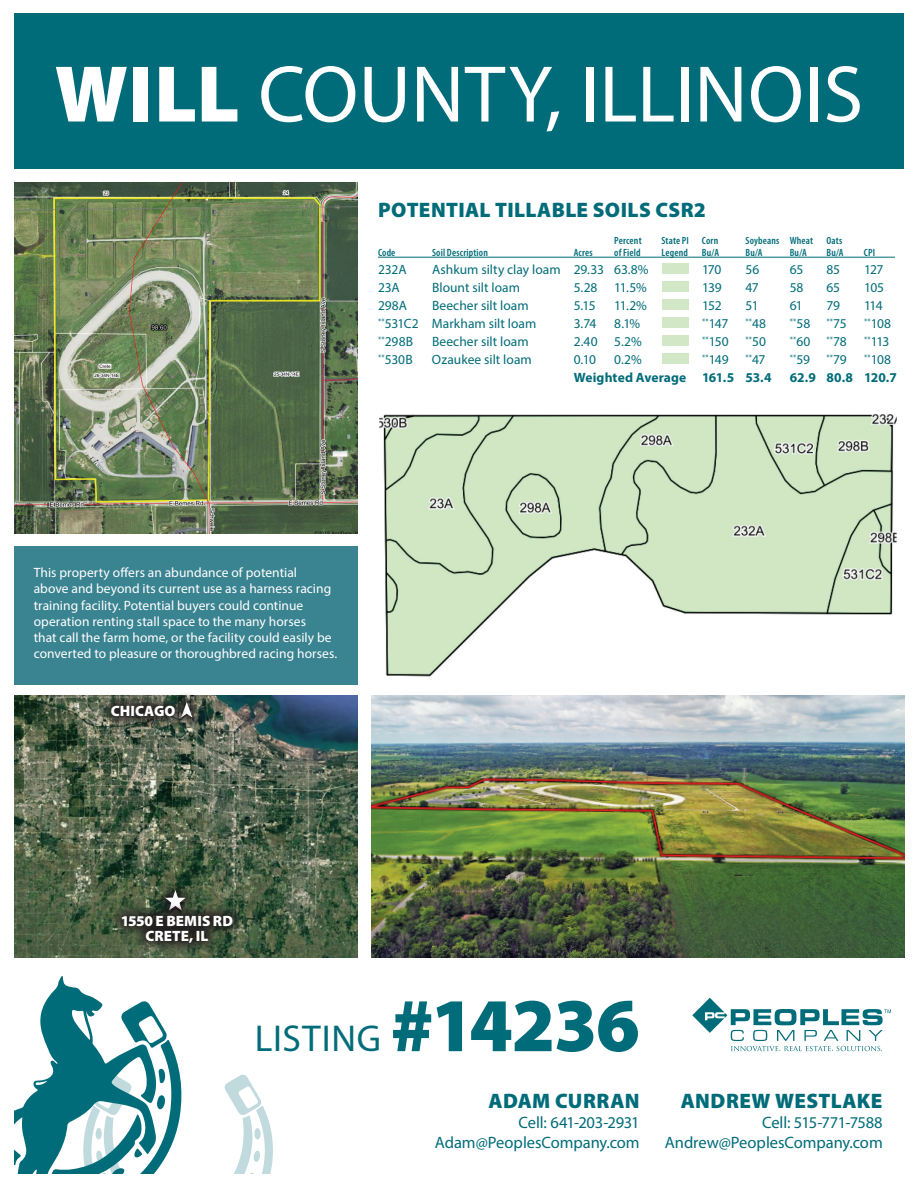
<style>
.page{position:relative;width:918px;height:1188px;background:#fff}
.page>*{position:absolute;margin:0;border:0;box-sizing:border-box;transform-origin:0 0}
.t1{font:81px "Myriad Pro";color:#fff}
.t2{font:37.5px "Myriad Pro";letter-spacing:.02em;color:#006c79}
.t3{font:900 21px "Myriad Pro";letter-spacing:.015em;color:#006c79}
.t4{font:16.5px "Myriad Pro";letter-spacing:-.005em;color:#006c79}
.t5{font:900 15px "Myriad Pro";letter-spacing:.005em;color:#fff}
.t6{font:13.5px/16.2px "Myriad Pro";letter-spacing:.005em;color:#fff}
.t7{font:13.5px "Myriad Pro";color:#006c79}
.t8{font:700 13.5px "Myriad Pro";letter-spacing:.005em;color:#006c79}
.t9{font:600 condensed 10.5px "Myriad Pro";letter-spacing:.02em;color:#006c79}
.t10{font:7.8px "Myriad Pro";color:#006c79}
.s1{font-weight:900}
.s2{font-size:13.5px}
.s3{font-weight:900;font-size:76.5px}
</style>
<div class="page">
<div style="left:14px;top:14px;width:890px;height:155px;background:#006c79"></div>
<img style="left:14px;top:182px;width:344px;height:351px">
<img style="left:379px;top:414px;width:518px;height:263px">
<hr style="left:378px;top:257px;width:517px;height:1px;background:#006c79">
<div style="left:662px;top:264px;width:27px;height:10px;background:#d1e7c5"></div>
<div style="left:662px;top:281px;width:27px;height:11px;background:#d1e7c5"></div>
<div style="left:662px;top:317px;width:27px;height:11px;background:#d1e7c5"></div>
<div style="left:662px;top:299px;width:27px;height:11px;background:#d1e7c5"></div>
<div style="left:662px;top:335px;width:27px;height:11px;background:#d1e7c5"></div>
<div style="left:662px;top:353px;width:27px;height:11px;background:#d1e7c5"></div>
<div style="left:14px;top:547px;width:344px;height:138px;background:#3a8391"></div>
<svg style="left:14px;top:976px;width:259px;height:198px"></svg>
<img style="left:14px;top:695px;width:344px;height:263px">
<svg style="left:692px;top:998px;width:199px;height:53px"></svg>
<img style="left:371px;top:695px;width:533px;height:263px">
<svg style="left:169px;top:693px;width:35px;height:37px"></svg>
<svg style="left:187px;top:702px;width:5px;height:16px"></svg>
<svg style="left:153px;top:878px;width:45px;height:24px"></svg>
<svg style="left:165px;top:890px;width:21px;height:12px"></svg>
<svg style="left:110px;top:902px;width:135px;height:53px;background:#3c4635"></svg>
<svg style="left:99px;top:693px;width:88px;height:36px;background:#51574d"></svg>
<p class="t1" style="left:55px;top:44px;width:810px"><span class="s1">WILL</span> COUNTY, ILLINOIS</p>
<p class="t3" style="left:378px;top:196px;width:329px">POTENTIAL TILLABLE SOILS CSR2</p>
<p class="t9" style="left:614px;top:235px;width:29px">Percent</p>
<p class="t9" style="left:662px;top:235px;width:58px">State PI Corn</p>
<p class="t9" style="left:746px;top:235px;width:69px">Soybeans Wheat</p>
<p class="t9" style="left:826px;top:235px;width:17px">Oats</p>
<p class="t9" style="left:378px;top:247px;width:19px">Code</p>
<p class="t9" style="left:432px;top:247px;width:58px">Soil Description</p>
<p class="t9" style="left:574px;top:247px;width:21px">Acres</p>
<p class="t9" style="left:614px;top:247px;width:28px">of Field</p>
<p class="t9" style="left:662px;top:247px;width:28px">Legend</p>
<p class="t9" style="left:702px;top:247px;width:19px">Bu/A</p>
<p class="t9" style="left:746px;top:247px;width:19px">Bu/A</p>
<p class="t9" style="left:790px;top:247px;width:19px">Bu/A</p>
<p class="t9" style="left:826px;top:247px;width:19px">Bu/A</p>
<p class="t9" style="left:864px;top:247px;width:13px">CPI</p>
<p class="t7" style="left:378px;top:261px;width:30px">232A</p>
<p class="t7" style="left:432px;top:261px;width:218px">Ashkum silty clay loam 29.33 63.8%</p>
<p class="t7" style="left:702px;top:261px;width:21px">170</p>
<p class="t7" style="left:745px;top:261px;width:15px">56</p>
<p class="t7" style="left:790px;top:261px;width:15px">65</p>
<p class="t7" style="left:826px;top:261px;width:15px">85</p>
<p class="t7" style="left:864px;top:261px;width:21px">127</p>
<p class="t7" style="left:378px;top:279px;width:23px">23A</p>
<p class="t7" style="left:432px;top:279px;width:90px">Blount silt loam</p>
<p class="t7" style="left:574px;top:279px;width:75px">5.28 11.5%</p>
<p class="t7" style="left:702px;top:279px;width:21px">139</p>
<p class="t7" style="left:745px;top:279px;width:15px">47</p>
<p class="t7" style="left:790px;top:279px;width:15px">58</p>
<p class="t7" style="left:826px;top:279px;width:15px">65</p>
<p class="t7" style="left:864px;top:279px;width:22px">105</p>
<p class="t7" style="left:378px;top:297px;width:30px">298A</p>
<p class="t7" style="left:432px;top:297px;width:98px">Beecher silt loam</p>
<p class="t7" style="left:574px;top:297px;width:23px">5.15</p>
<p class="t7" style="left:614px;top:297px;width:34px">11.2%</p>
<p class="t7" style="left:702px;top:297px;width:21px">152</p>
<p class="t7" style="left:745px;top:297px;width:15px">51</p>
<p class="t7" style="left:790px;top:297px;width:15px">61</p>
<p class="t7" style="left:826px;top:297px;width:15px">79</p>
<p class="t7" style="left:864px;top:297px;width:20px">114</p>
<p class="t7" style="left:378px;top:315px;width:160px"><sup>**</sup>531C2 Markham silt loam</p>
<p class="t7" style="left:574px;top:315px;width:24px">3.74</p>
<p class="t7" style="left:614px;top:315px;width:27px">8.1%</p>
<p class="t7" style="left:702px;top:315px;width:28px"><sup>**</sup>147</p>
<p class="t10" style="left:746px;top:316px;width:22px">**<span class="s2">48</span></p>
<p class="t10" style="left:790px;top:316px;width:58px">**<span class="s2">58</span> **<span class="s2">75</span></p>
<p class="t7" style="left:864px;top:315px;width:29px"><sup>**</sup>108</p>
<p class="t7" style="left:378px;top:333px;width:37px"><sup>**</sup>298B</p>
<p class="t7" style="left:432px;top:333px;width:98px">Beecher silt loam</p>
<p class="t7" style="left:574px;top:333px;width:70px">2.40 5.2%</p>
<p class="t7" style="left:702px;top:333px;width:28px"><sup>**</sup>150</p>
<p class="t10" style="left:746px;top:334px;width:22px">**<span class="s2">50</span></p>
<p class="t10" style="left:790px;top:334px;width:59px">**<span class="s2">60</span> **<span class="s2">78</span></p>
<p class="t7" style="left:864px;top:333px;width:27px"><sup>**</sup>113</p>
<p class="t7" style="left:378px;top:351px;width:36px"><sup>**</sup>530B</p>
<p class="t7" style="left:432px;top:351px;width:101px">Ozaukee silt loam</p>
<p class="t7" style="left:574px;top:351px;width:24px">0.10</p>
<p class="t7" style="left:614px;top:351px;width:29px">0.2%</p>
<p class="t7" style="left:702px;top:351px;width:28px"><sup>**</sup>149</p>
<p class="t10" style="left:746px;top:352px;width:21px">**<span class="s2">47</span></p>
<p class="t10" style="left:790px;top:352px;width:59px">**<span class="s2">59</span> **<span class="s2">79</span></p>
<p class="t7" style="left:864px;top:351px;width:29px"><sup>**</sup>108</p>
<p class="t8" style="left:574px;top:369px;width:199px">Weighted Average 161.5 53.4</p>
<p class="t8" style="left:790px;top:369px;width:109px">62.9 80.8 120.7</p>
<p class="t6" style="left:34px;top:564px;width:305px">This property offers an abundance of potential<br>above and beyond its current use as a harness racing training facility. Potential buyers could continue operation renting stall space to the many horses<br>that call the farm home, or the facility could easily be converted to pleasure or thoroughbred racing horses.</p>
<p class="t5" style="left:111px;top:701px;width:66px">CHICAGO</p>
<p class="t5" style="left:121px;top:911px;width:114px">1550 E BEMIS RD</p>
<p class="t5" style="left:145px;top:926px;width:64px">CRETE, IL</p>
<p class="t2" style="left:255px;top:1015px;width:386px">LISTING <span class="s3">#14236</span></p>
<p class="t3" style="left:489px;top:1087px;width:152px">ADAM CURRAN</p>
<p class="t4" style="left:518px;top:1112px;width:123px">Cell: 641-203-2931</p>
<p class="t4" style="left:435px;top:1132px;width:206px">Adam@PeoplesCompany.com</p>
<p class="t3" style="left:681px;top:1087px;width:203px">ANDREW WESTLAKE</p>
<p class="t4" style="left:762px;top:1112px;width:122px">Cell: 515-771-7588</p>
<p class="t4" style="left:665px;top:1132px;width:219px">Andrew@PeoplesCompany.com</p>
</div>
